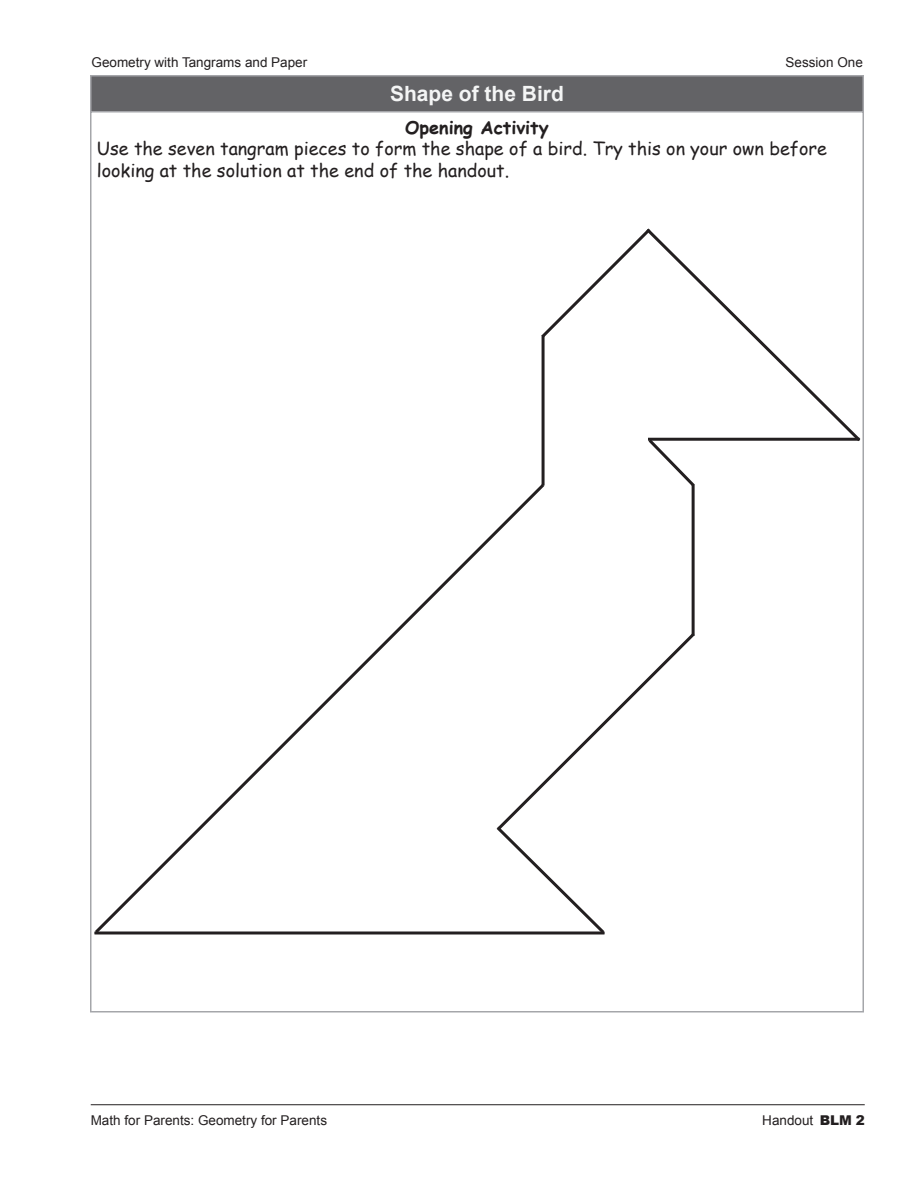
<style>
.page{position:relative;width:918px;height:1188px;background:#fff}
.page>*{position:absolute;margin:0;border:0;box-sizing:border-box;transform-origin:0 0}
.t1{font:700 21px "Arial";color:#f4f5f5}
.t2{font:18px/21.6px "Comic Sans MS";color:#231f20}
.t3{font:700 18px "Comic Sans MS";color:#231f20}
.t4{font:13.5px "Arial";color:#231f20}
.s1{font-weight:900}
</style>
<div class="page">
<hr style="left:91px;top:1104px;width:774px;height:1px;background:#231f20">
<div style="left:91px;top:76px;width:772px;height:36px;background:#636366"></div>
<hr style="left:90px;top:75px;width:774px;height:1px;background:#a5a6aa">
<hr style="left:90px;top:76px;width:2px;height:35px;background:#a5a6aa">
<hr style="left:862px;top:76px;width:2px;height:35px;background:#a5a6aa">
<hr style="left:90px;top:111px;width:774px;height:2px;background:#a5a6aa">
<hr style="left:90px;top:113px;width:2px;height:898px;background:#a5a6aa">
<hr style="left:862px;top:113px;width:2px;height:898px;background:#a5a6aa">
<hr style="left:90px;top:1011px;width:774px;height:2px;background:#a5a6aa">
<svg style="left:94px;top:481px;width:450px;height:454px"></svg>
<svg style="left:493px;top:630px;width:201px;height:305px"></svg>
<hr style="left:692px;top:485px;width:3px;height:151px;background:#231f20">
<svg style="left:651px;top:444px;width:44px;height:46px"></svg>
<svg style="left:648px;top:225px;width:215px;height:219px"></svg>
<svg style="left:541px;top:225px;width:113px;height:116px"></svg>
<hr style="left:542px;top:335px;width:3px;height:151px;background:#231f20">
<p class="t4" style="left:92px;top:55px;width:217px">Geometry with Tangrams and Paper</p>
<p class="t4" style="left:786px;top:55px;width:79px">Session One</p>
<p class="t1" style="left:390px;top:82px;width:175px">Shape of the Bird</p>
<p class="t3" style="left:405px;top:114px;width:145px">Opening Activity</p>
<p class="t2" style="left:97px;top:137px;width:732px">Use the seven tangram pieces to form the shape of a bird. Try this on your own before looking at the solution at the end of the handout.</p>
<p class="t4" style="left:91px;top:1112px;width:238px">Math for Parents: Geometry for Parents</p>
<p class="t4" style="left:762px;top:1112px;width:104px">Handout <span class="s1">BLM 2</span></p>
</div>
